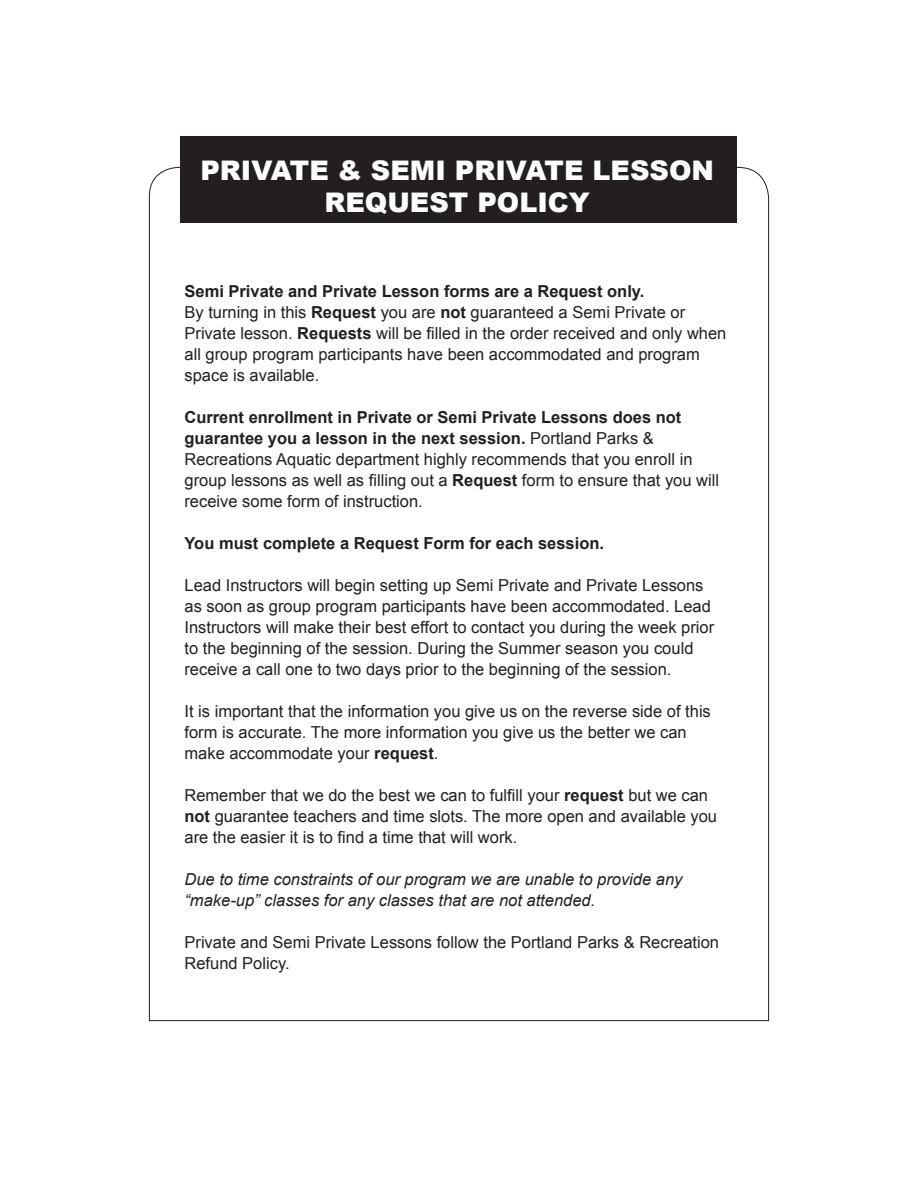
<style>
.page{position:relative;width:918px;height:1188px;background:#fff}
.page>*{position:absolute;margin:0;border:0;box-sizing:border-box;transform-origin:0 0}
.t1{font:900 27px "Arial";color:#fff}
.t2{font:16.5px/21px "Arial";color:#231f20}
.t3{font:700 16.5px "Arial";color:#231f20}
.t4{font:italic 16.5px/21px "Arial";color:#231f20}
.s1{font-weight:700}
.s2{font-weight:400}
</style>
<div class="page">
<svg style="left:149px;top:167px;width:620px;height:854px"></svg>
<div style="left:180px;top:137px;width:556px;height:86px;background:#231f20"></div>
<p class="t1" style="left:200px;top:150px;width:515px">PRIVATE &amp; SEMI PRIVATE LESSON</p>
<p class="t1" style="left:324px;top:183px;width:267px">REQUEST POLICY</p>
<p class="t3" style="left:184px;top:280px;width:462px">Semi Private and Private Lesson forms are a Request only.</p>
<p class="t2" style="left:184px;top:301px;width:502px">By turning in this <span class="s1">Request</span> you are <span class="s1">not</span> guaranteed a Semi Private or</p>
<p class="t2" style="left:184px;top:322px;width:543px">Private lesson. <span class="s1">Requests</span> will be filled in the order received and only when all group program participants have been accommodated and program space is available.</p>
<p class="t3" style="left:184px;top:406px;width:498px">Current enrollment in Private or Semi Private Lessons does not</p>
<p class="t3" style="left:184px;top:427px;width:471px">guarantee you a lesson in the next session. <span class="s2">Portland Parks &amp;</span></p>
<p class="t2" style="left:184px;top:448px;width:536px">Recreations Aquatic department highly recommends that you enroll in group lessons as well as filling out a <span class="s1">Request</span> form to ensure that you will receive some form of instruction.</p>
<p class="t3" style="left:184px;top:532px;width:421px">You must complete a Request Form for each session.</p>
<p class="t2" style="left:184px;top:574px;width:531px">Lead Instructors will begin setting up Semi Private and Private Lessons as soon as group program participants have been accommodated. Lead Instructors will make their best effort to contact you during the week prior to the beginning of the session. During the Summer season you could receive a call one to two days prior to the beginning of the session.</p>
<p class="t2" style="left:184px;top:700px;width:528px">It is important that the information you give us on the reverse side of this form is accurate. The more information you give us the better we can make accommodate your <span class="s1">request</span>.</p>
<p class="t2" style="left:184px;top:784px;width:534px">Remember that we do the best we can to fulfill your <span class="s1">request</span> but we can <span class="s1">not</span> guarantee teachers and time slots. The more open and available you are the easier it is to find a time that will work.</p>
<p class="t4" style="left:184px;top:868px;width:499px">Due to time constraints of our program we are unable to provide any “make-up” classes for any classes that are not attended.</p>
<p class="t2" style="left:184px;top:931px;width:536px;line-height:21.6px">Private and Semi Private Lessons follow the Portland Parks &amp; Recreation<br>Refund Policy.</p>
</div>
